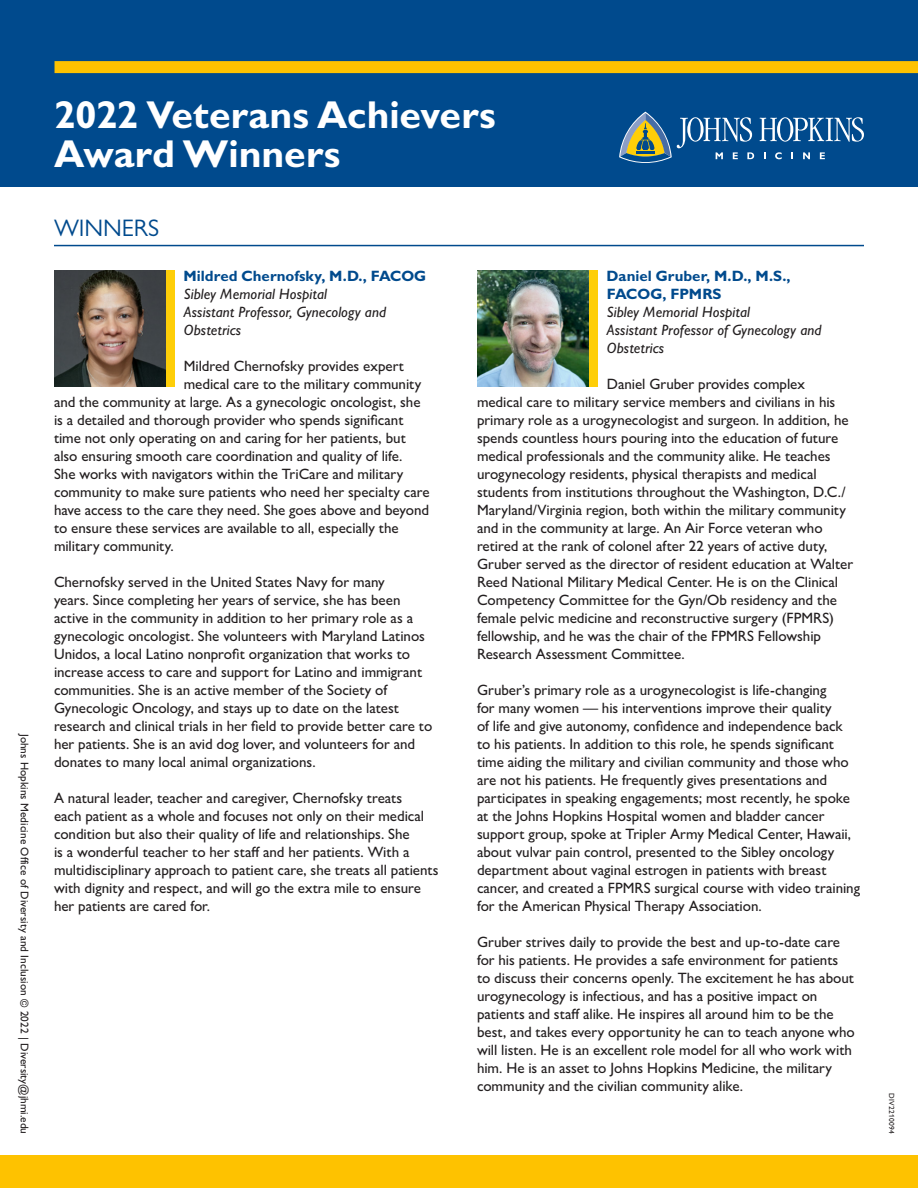
<style>
.page{position:relative;width:918px;height:1188px;background:#fff}
.page>*{position:absolute;margin:0;border:0;box-sizing:border-box;transform-origin:0 0}
.t1{font:700 39px/39px "Gill Sans MT Std";letter-spacing:-.005em;color:#fff}
.T10_5_SA{font:24px "Gill Sans MT Std";letter-spacing:-.005em;color:#004a8d}
.T10_5_SA-2{font:500 15px/18px "Gill Sans MT Std";letter-spacing:-.005em;color:#231f20}
.T10_5_SB__SA{font:500 15px/18px "Gill Sans MT Std";letter-spacing:-.005em;color:#231f20}
.Job_description{font:italic 500 15px/18px "Gill Sans MT Std";letter-spacing:.01em;color:#231f20}
.Name{font:700 15px/18px "Gill Sans MT Std";color:#004a8d}
.t2{font:500 11.25px "Gill Sans MT Std";color:#231f20}
.t3{font:500 7.5px "Gill Sans MT Std";letter-spacing:.03em;color:#231f20}
</style>
<div class="page">
<div style="left:0;top:0;width:918px;height:186px;background:#004a8d"></div>
<div style="left:55px;top:61px;width:863px;height:12px;background:#fec200"></div>
<svg style="left:764px;top:152px;width:2px;height:7px"></svg>
<svg style="left:775px;top:152px;width:7px;height:7px"></svg>
<svg style="left:791px;top:152px;width:2px;height:7px"></svg>
<svg style="left:803px;top:152px;width:7px;height:7px"></svg>
<svg style="left:820px;top:152px;width:5px;height:7px"></svg>
<svg style="left:760px;top:117px;width:104px;height:25px"></svg>
<svg style="left:619px;top:112px;width:135px;height:51px"></svg>
<div style="left:0;top:1155px;width:918px;height:33px;background:#fec200"></div>
<hr style="left:54px;top:245px;width:810px;height:1px;background:#004a8d">
<img style="left:54px;top:270px;width:112px;height:116px">
<div style="left:166px;top:270px;width:9px;height:116px;background:#fece08"></div>
<img style="left:477px;top:270px;width:112px;height:116px">
<div style="left:589px;top:270px;width:9px;height:116px;background:#fece08"></div>
<p class="t2" style="left:31px;top:734px;width:402px;rotate:90deg">Johns Hopkins Medicine Office of Diversity and Inclusion © 2022 | Diversity@jhmi.edu</p>
<h1 class="t1" style="left:54px;top:95px;width:443px">2022 Veterans Achievers<br>Award Winners</h1>
<p class="T10_5_SA" style="left:54px;top:214px;width:107px">WINNERS</p>
<p class="Name" style="left:184px;top:267px;width:244px">Mildred Chernofsky, M.D., FACOG</p>
<p class="Job_description" style="left:184px;top:285px;width:145px">Sibley Memorial Hospital</p>
<p class="Job_description" style="left:184px;top:303px;width:204px">Assistant Professor, Gynecology and<br>Obstetrics</p>
<p class="T10_5_SB__SA" style="left:184px;top:357px;width:222px">Mildred Chernofsky provides expert</p>
<p class="T10_5_SB__SA" style="left:184px;top:375px;width:239px">medical care to the military community</p>
<p class="T10_5_SB__SA" style="left:54px;top:393px;width:368px">and the community at large. As a gynecologic oncologist, she</p>
<p class="T10_5_SB__SA" style="left:54px;top:411px;width:351px">is a detailed and thorough provider who spends significant</p>
<p class="T10_5_SB__SA" style="left:54px;top:429px;width:353px">time not only operating on and caring for her patients, but</p>
<p class="T10_5_SB__SA" style="left:54px;top:447px;width:350px">also ensuring smooth care coordination and quality of life.</p>
<p class="T10_5_SB__SA" style="left:54px;top:465px;width:351px">She works with navigators within the TriCare and military</p>
<p class="T10_5_SB__SA" style="left:54px;top:483px;width:377px">community to make sure patients who need her specialty care</p>
<p class="T10_5_SB__SA" style="left:54px;top:501px;width:377px">have access to the care they need. She goes above and beyond</p>
<p class="T10_5_SB__SA" style="left:54px;top:519px;width:346px">to ensure these services are available to all, especially the</p>
<p class="T10_5_SB__SA" style="left:54px;top:537px;width:121px">military community.</p>
<p class="T10_5_SA-2" style="left:54px;top:573px;width:380px">Chernofsky served in the United States Navy for many<br>years. Since completing her years of service, she has been active in the community in addition to her primary role as a gynecologic oncologist. She volunteers with Maryland Latinos Unidos, a local Latino nonprofit organization that works to increase access to care and support for Latino and immigrant communities. She is an active member of the Society of Gynecologic Oncology, and stays up to date on the latest research and clinical trials in her field to provide better care to her patients. She is an avid dog lover, and volunteers for and donates to many local animal organizations.</p>
<p class="T10_5_SA-2" style="left:54px;top:789px;width:386px">A natural leader, teacher and caregiver, Chernofsky treats<br>each patient as a whole and focuses not only on their medical condition but also their quality of life and relationships. She<br>is a wonderful teacher to her staff and her patients. With a multidisciplinary approach to patient care, she treats all patients with dignity and respect, and will go the extra mile to ensure her patients are cared for.</p>
<p class="Name" style="left:607px;top:267px;width:186px">Daniel Gruber, M.D., M.S.,<br>FACOG, FPMRS</p>
<p class="Job_description" style="left:607px;top:303px;width:145px">Sibley Memorial Hospital</p>
<p class="Job_description" style="left:607px;top:321px;width:216px">Assistant Professor of Gynecology and<br>Obstetrics</p>
<p class="T10_5_SB__SA" style="left:477px;top:375px;width:378px;text-indent:130px">Daniel Gruber provides complex medical care to military service members and civilians in his primary role as a urogynecologist and surgeon. In addition, he spends countless hours pouring into the education of future medical professionals and the community alike. He teaches urogynecology residents, physical therapists and medical students from institutions throughout the Washington, D.C./ Maryland/Virginia region, both within the military community and in the community at large. An Air Force veteran who retired at the rank of colonel after 22 years of active duty, Gruber served as the director of resident education at Walter Reed National Military Medical Center. He is on the Clinical Competency Committee for the Gyn/Ob residency and the female pelvic medicine and reconstructive surgery (FPMRS) fellowship, and he was the chair of the FPMRS Fellowship Research Assessment Committee.</p>
<p class="T10_5_SA-2" style="left:477px;top:681px;width:385px">Gruber’s primary role as a urogynecologist is life-changing<br>for many women — his interventions improve their quality<br>of life and give autonomy, confidence and independence back<br>to his patients. In addition to this role, he spends significant time aiding the military and civilian community and those who are not his patients. He frequently gives presentations and participates in speaking engagements; most recently, he spoke at the Johns Hopkins Hospital women and bladder cancer support group, spoke at Tripler Army Medical Center, Hawaii, about vulvar pain control, presented to the Sibley oncology department about vaginal estrogen in patients with breast cancer, and created a FPMRS surgical course with video training for the American Physical Therapy Association.</p>
<p class="T10_5_SA-2" style="left:477px;top:933px;width:379px">Gruber strives daily to provide the best and up-to-date care for his patients. He provides a safe environment for patients to discuss their concerns openly. The excitement he has about urogynecology is infectious, and has a positive impact on patients and staff alike. He inspires all around him to be the best, and takes every opportunity he can to teach anyone who will listen. He is an excellent role model for all who work with him. He is an asset to Johns Hopkins Medicine, the military community and the civilian community alike.</p>
<p class="t3" style="left:896px;top:1093px;width:42px;rotate:90deg">DIV2210094</p>
</div>
